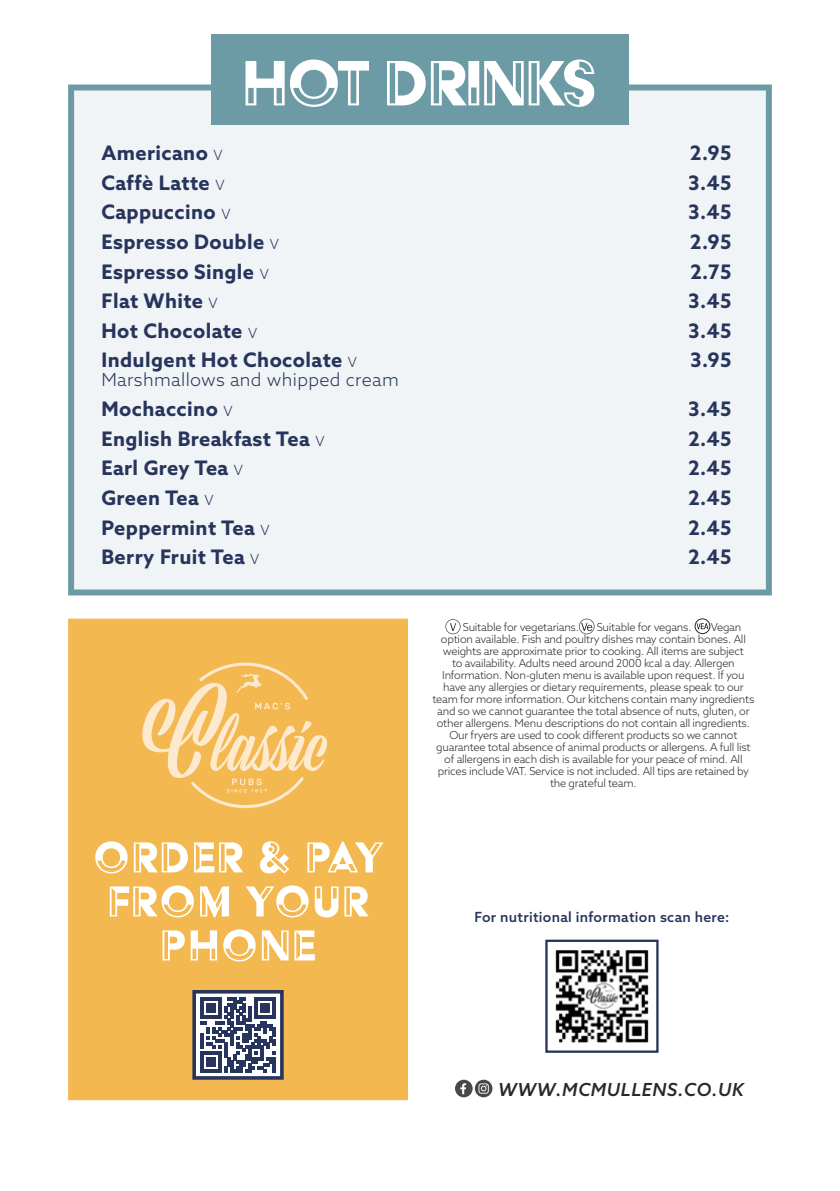
<style>
.page{position:relative;width:840px;height:1191px;background:#fff}
.page>*{position:absolute;margin:0;border:0;box-sizing:border-box;transform-origin:0 0}
.t1{font:74px "Acier Text Noir";letter-spacing:-.03em;color:#fff}
.t2{font:50px/44px "Acier Text Noir";letter-spacing:.02em;color:#fff;text-align:center}
.t3{font:700 20px "Azo Sans";letter-spacing:.02em;color:#27355d}
.t4{font:300 18px "Azo Sans";letter-spacing:.02em;color:#27355d}
.t5{font:italic 500 18px "Azo Sans";letter-spacing:.04em;color:#282827}
.t6{font:500 14px "Azo Sans";letter-spacing:.02em;color:#27355d}
.t7{font:300 11px "Azo Sans";letter-spacing:-.02em;color:#282827}
.s1{font-weight:300;font-size:14px}
</style>
<div class="page">
<div style="left:68px;top:81px;width:704px;height:515px;background:#f1f4f6"></div>
<div style="left:211px;top:34px;width:417px;height:91px;background:#6c9aa5"></div>
<img style="left:555px;top:950px;width:94px;height:93px">
<div style="left:545px;top:939px;width:113px;height:113px;border:2px solid #27355d"></div>
<svg style="left:455px;top:1079px;width:37px;height:18px"></svg>
<div style="left:68px;top:618px;width:340px;height:482px;background:#f3b84f"></div>
<svg style="left:142px;top:662px;width:185px;height:146px"></svg>
<div style="left:192px;top:990px;width:91px;height:89px;background:#fff;border:4px solid #27355d"></div>
<svg style="left:200px;top:997px;width:76px;height:75px"></svg>
<svg style="left:445px;top:619px;width:15px;height:15px"></svg>
<svg style="left:578px;top:618px;width:16px;height:16px"></svg>
<div style="left:694px;top:618px;width:15px;height:16px;border:1px solid #282827;border-radius:50%"></div>
<svg style="left:696px;top:623px;width:12px;height:6px"></svg>
<h1 class="t1" style="left:242px;top:44px;width:357px">HOT DRINKS</h1>
<h3 class="t3" style="left:101px;top:140px;width:123px">Americano <span class="s1">V</span></h3>
<h3 class="t3" style="left:689px;top:140px;width:43px">2.95</h3>
<h3 class="t3" style="left:101px;top:169px;width:124px">Caffè Latte <span class="s1">V</span></h3>
<h3 class="t3" style="left:687px;top:169px;width:45px">3.45</h3>
<h3 class="t3" style="left:101px;top:199px;width:130px">Cappuccino <span class="s1">V</span></h3>
<h3 class="t3" style="left:687px;top:199px;width:45px">3.45</h3>
<h3 class="t3" style="left:101px;top:229px;width:179px">Espresso Double <span class="s1">V</span></h3>
<h3 class="t3" style="left:689px;top:229px;width:43px">2.95</h3>
<h3 class="t3" style="left:101px;top:258px;width:169px">Espresso Single <span class="s1">V</span></h3>
<h3 class="t3" style="left:689px;top:258px;width:43px">2.75</h3>
<h3 class="t3" style="left:101px;top:288px;width:118px">Flat White <span class="s1">V</span></h3>
<h3 class="t3" style="left:687px;top:288px;width:45px">3.45</h3>
<h3 class="t3" style="left:101px;top:317px;width:157px">Hot Chocolate <span class="s1">V</span></h3>
<h3 class="t3" style="left:687px;top:317px;width:45px">3.45</h3>
<h3 class="t3" style="left:101px;top:347px;width:257px">Indulgent Hot Chocolate <span class="s1">V</span></h3>
<h3 class="t3" style="left:689px;top:347px;width:43px">3.95</h3>
<h3 class="t4" style="left:101px;top:368px;width:299px">Marshmallows and whipped cream</h3>
<h3 class="t3" style="left:101px;top:396px;width:132px">Mochaccino <span class="s1">V</span></h3>
<h3 class="t3" style="left:687px;top:396px;width:45px">3.45</h3>
<h3 class="t3" style="left:101px;top:425px;width:224px">English Breakfast Tea <span class="s1">V</span></h3>
<h3 class="t3" style="left:687px;top:425px;width:45px">2.45</h3>
<h3 class="t3" style="left:101px;top:455px;width:143px">Earl Grey Tea <span class="s1">V</span></h3>
<h3 class="t3" style="left:687px;top:455px;width:45px">2.45</h3>
<h3 class="t3" style="left:101px;top:485px;width:114px">Green Tea <span class="s1">V</span></h3>
<h3 class="t3" style="left:687px;top:485px;width:45px">2.45</h3>
<h3 class="t3" style="left:101px;top:514px;width:170px">Peppermint Tea <span class="s1">V</span></h3>
<h3 class="t3" style="left:687px;top:514px;width:45px">2.45</h3>
<h3 class="t3" style="left:101px;top:544px;width:159px">Berry Fruit Tea <span class="s1">V</span></h3>
<h3 class="t3" style="left:687px;top:544px;width:45px">2.45</h3>
<h2 class="t2" style="left:92px;top:835px;width:293px">ORDER &amp; PAY<br>FROM YOUR<br>PHONE</h2>
<p class="t7" style="left:462px;top:620px;width:118px">Suitable for vegetarians.</p>
<p class="t7" style="left:596px;top:620px;width:96px">Suitable for vegans.</p>
<p class="t7" style="left:710px;top:620px;width:32px">Vegan</p>
<p class="t7" style="left:440px;top:632px;width:306px">option available. Fish and poultry dishes may contain bones. All</p>
<p class="t7" style="left:442px;top:644px;width:302px">weights are approximate prior to cooking. All items are subject</p>
<p class="t7" style="left:452px;top:656px;width:284px">to availability. Adults need around 2000 kcal a day. Allergen</p>
<p class="t7" style="left:442px;top:668px;width:304px">Information. Non-gluten menu is available upon request. If you</p>
<p class="t7" style="left:443px;top:680px;width:302px">have any allergies or dietary requirements, please speak to our</p>
<p class="t7" style="left:432px;top:692px;width:323px">team for more information. Our kitchens contain many ingredients</p>
<p class="t7" style="left:437px;top:704px;width:314px">and so we cannot guarantee the total absence of nuts, gluten, or</p>
<p class="t7" style="left:436px;top:716px;width:315px">other allergens. Menu descriptions do not contain all ingredients.</p>
<p class="t7" style="left:449px;top:728px;width:289px">Our fryers are used to cook different products so we cannot</p>
<p class="t7" style="left:436px;top:740px;width:316px">guarantee total absence of animal products or allergens. A full list</p>
<p class="t7" style="left:444px;top:752px;width:299px">of allergens in each dish is available for your peace of mind. All</p>
<p class="t7" style="left:437px;top:764px;width:312px">prices include VAT. Service is not included. All tips are retained by</p>
<p class="t7" style="left:549px;top:776px;width:88px">the grateful team.</p>
<p class="t6" style="left:474px;top:908px;width:256px">For nutritional information scan here:</p>
<h3 class="t5" style="left:498px;top:1077px;width:247px">WWW.MCMULLENS.CO.UK</h3>
</div>
